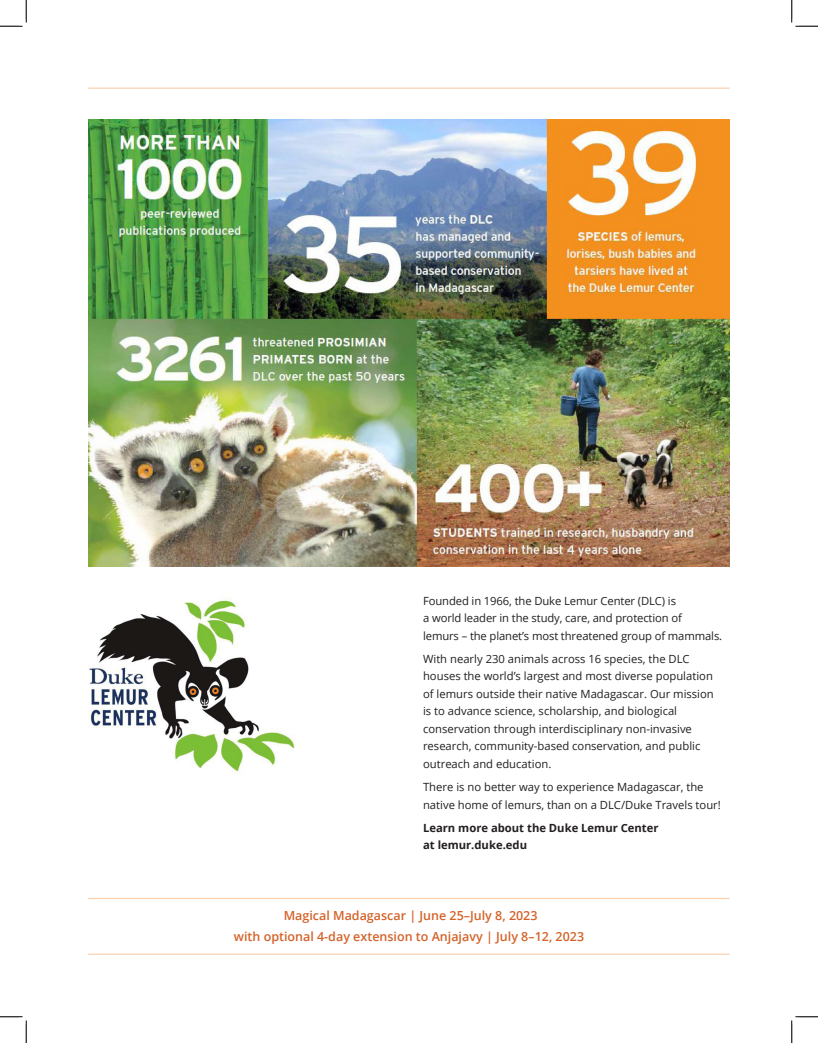
<style>
.page{position:relative;width:818px;height:1043px;background:#fff}
.page>*{position:absolute;margin:0;border:0;box-sizing:border-box;transform-origin:0 0}
.t1{font:600 12.5px "Open Sans";color:#d46229}
.Letter{font:11.25px/17.5px "Open Sans";color:#231f20}
.Letter-2{font:700 11.25px/17.5px "Open Sans";color:#231f20}
</style>
<div class="page">
<hr style="left:88px;top:88px;width:641px;height:1px;background:#fcd1af">
<img style="left:88px;top:596px;width:206px;height:177px">
<img style="left:88px;top:120px;width:641px;height:446px">
<hr style="left:88px;top:953px;width:641px;height:1px;background:#fcd1af">
<hr style="left:88px;top:897px;width:641px;height:2px;background:#fcd1af">
<svg style="left:0;top:0;width:27px;height:27px"></svg>
<svg style="left:0;top:1016px;width:27px;height:26px"></svg>
<svg style="left:791px;top:0;width:27px;height:27px"></svg>
<svg style="left:791px;top:1016px;width:27px;height:26px"></svg>
<p class="Letter" style="left:423px;top:591px;width:301px">Founded in 1966, the Duke Lemur Center (DLC) is<br>a world leader in the study, care, and protection of<br>lemurs – the planet’s most threatened group of mammals.</p>
<p class="Letter" style="left:423px;top:649px;width:292px">With nearly 230 animals across 16 species, the DLC houses the world’s largest and most diverse population of lemurs outside their native Madagascar. Our mission is to advance science, scholarship, and biological conservation through interdisciplinary non-invasive research, community-based conservation, and public outreach and education.</p>
<p class="Letter" style="left:423px;top:778px;width:299px">There is no better way to experience Madagascar, the native home of lemurs, than on a DLC/Duke Travels tour!</p>
<p class="Letter-2" style="left:423px;top:818px;width:237px">Learn more about the Duke Lemur Center at lemur.duke.edu</p>
<p class="t1" style="left:284px;top:906px;width:255px">Magical Madagascar | June 25–July 8, 2023</p>
<p class="t1" style="left:234px;top:928px;width:352px">with optional 4-day extension to Anjajavy | July 8–12, 2023</p>
</div>
